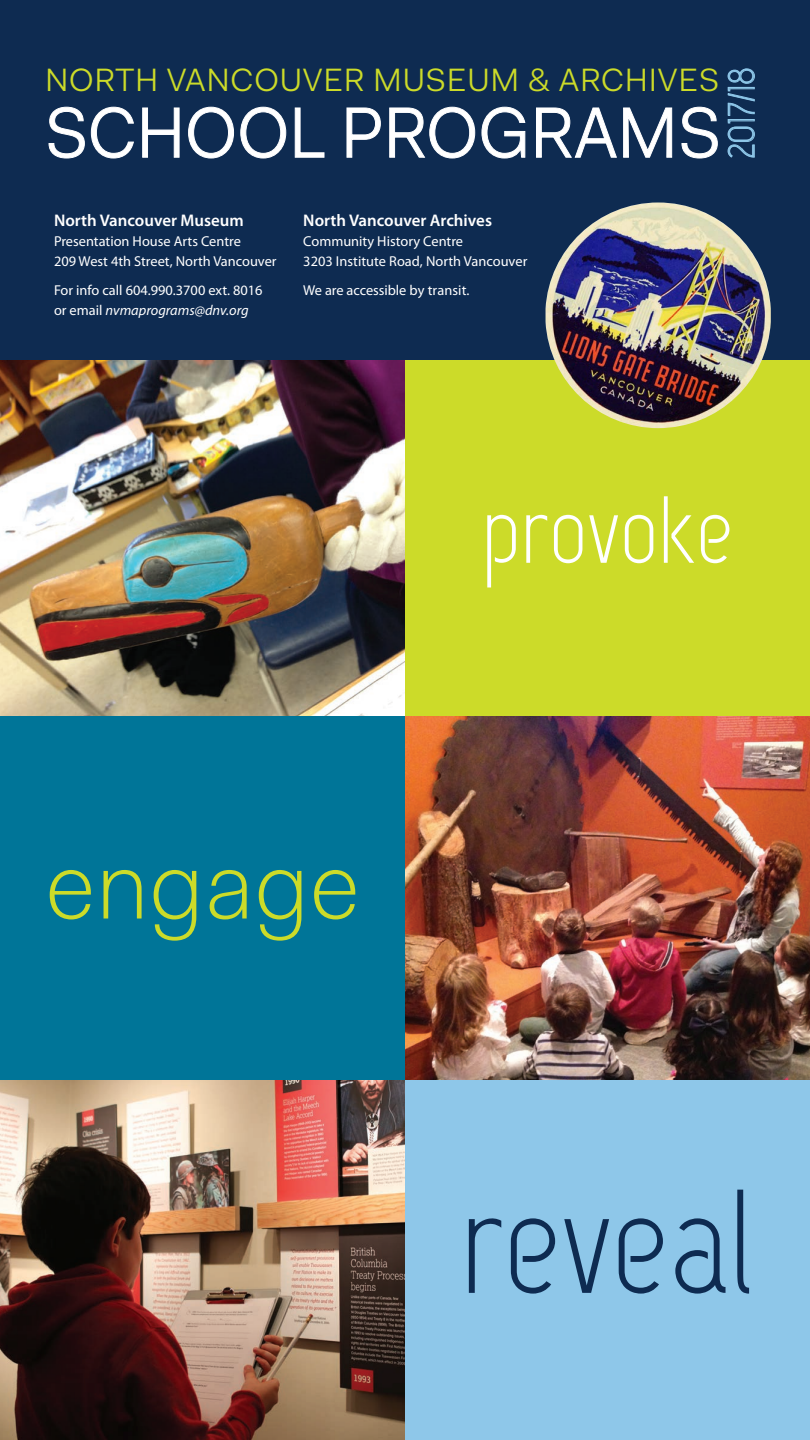
<style>
.page{position:relative;width:810px;height:1440px;background:#fff}
.page>*{position:absolute;margin:0;border:0;box-sizing:border-box;transform-origin:0 0}
.t1{font:147.5px "Capsuula";color:#0e2b51}
.t2{font:300 97.5px "Fakt";color:#ccdb29}
.t3{font:95px "Capsuula";letter-spacing:.005em;color:#fff}
.t4{font:71.62px "Fakt Blond";color:#fff;scale:.95 1}
.t5{font:37.12px "Capsuula";letter-spacing:-.005em;color:#8ec7e9;scale:.95 1}
.t6{font:32.5px "Fakt Blond";letter-spacing:.025em;color:#ccdb29}
.t7{font:600 16.88px "Myriad Pro";color:#fff}
.t8{font:14.38px/20px "Myriad Pro";color:#fff}
.s1{font-style:italic}
</style>
<div class="page">
<img style="left:0;top:360px;width:405px;height:357px">
<div style="left:0;top:0;width:810px;height:360px;background:#0e2b51"></div>
<svg style="left:49px;top:107px;width:36px;height:51px"></svg>
<svg style="left:91px;top:107px;width:43px;height:51px"></svg>
<svg style="left:142px;top:108px;width:37px;height:50px"></svg>
<svg style="left:188px;top:107px;width:46px;height:51px"></svg>
<svg style="left:240px;top:107px;width:46px;height:51px"></svg>
<svg style="left:295px;top:108px;width:29px;height:50px"></svg>
<svg style="left:347px;top:108px;width:34px;height:50px"></svg>
<svg style="left:389px;top:107px;width:86px;height:51px"></svg>
<svg style="left:482px;top:107px;width:43px;height:51px"></svg>
<svg style="left:536px;top:108px;width:81px;height:50px"></svg>
<svg style="left:623px;top:108px;width:49px;height:50px"></svg>
<svg style="left:682px;top:107px;width:36px;height:51px"></svg>
<svg style="left:727px;top:68px;width:28px;height:90px"></svg>
<div style="left:405px;top:360px;width:405px;height:360px;background:#ccdb29"></div>
<img style="left:405px;top:717px;width:405px;height:363px">
<img style="left:0;top:1080px;width:405px;height:360px">
<div style="left:0;top:717px;width:405px;height:363px;background:#007598"></div>
<div style="left:405px;top:1080px;width:405px;height:360px;background:#8ec7e9"></div>
<img style="left:546px;top:202px;width:225px;height:226px;border-radius:109px">
<p class="t6" style="left:45px;top:60px;width:676px">NORTH VANCOUVER MUSEUM &amp; ARCHIVES</p>
<p class="t5" style="left:720px;top:159px;width:98px;rotate:-90deg">2017/18</p>
<p class="t4" style="left:45px;top:89px;width:714px">SCHOOL PROGRAMS</p>
<p class="t7" style="left:54px;top:210px;width:191px">North Vancouver Museum</p>
<p class="t8" style="left:54px;top:231px;width:224px">Presentation House Arts Centre<br>209 West 4th Street, North Vancouver</p>
<p class="t8" style="left:54px;top:280px;width:210px">For info call 604.990.3700 ext. 8016 or email <span class="s1">nvmaprograms@dnv.org</span></p>
<p class="t7" style="left:303px;top:210px;width:190px">North Vancouver Archives</p>
<p class="t8" style="left:303px;top:231px;width:226px">Community History Centre<br>3203 Institute Road, North Vancouver</p>
<p class="t8" style="left:303px;top:280px;width:168px">We are accessible by transit.</p>
<p class="t3" style="left:482px;top:476px;width:253px">provoke</p>
<p class="t2" style="left:45px;top:826px;width:316px">engage</p>
<p class="t1" style="left:460px;top:1158px;width:296px">reveal</p>
</div>
